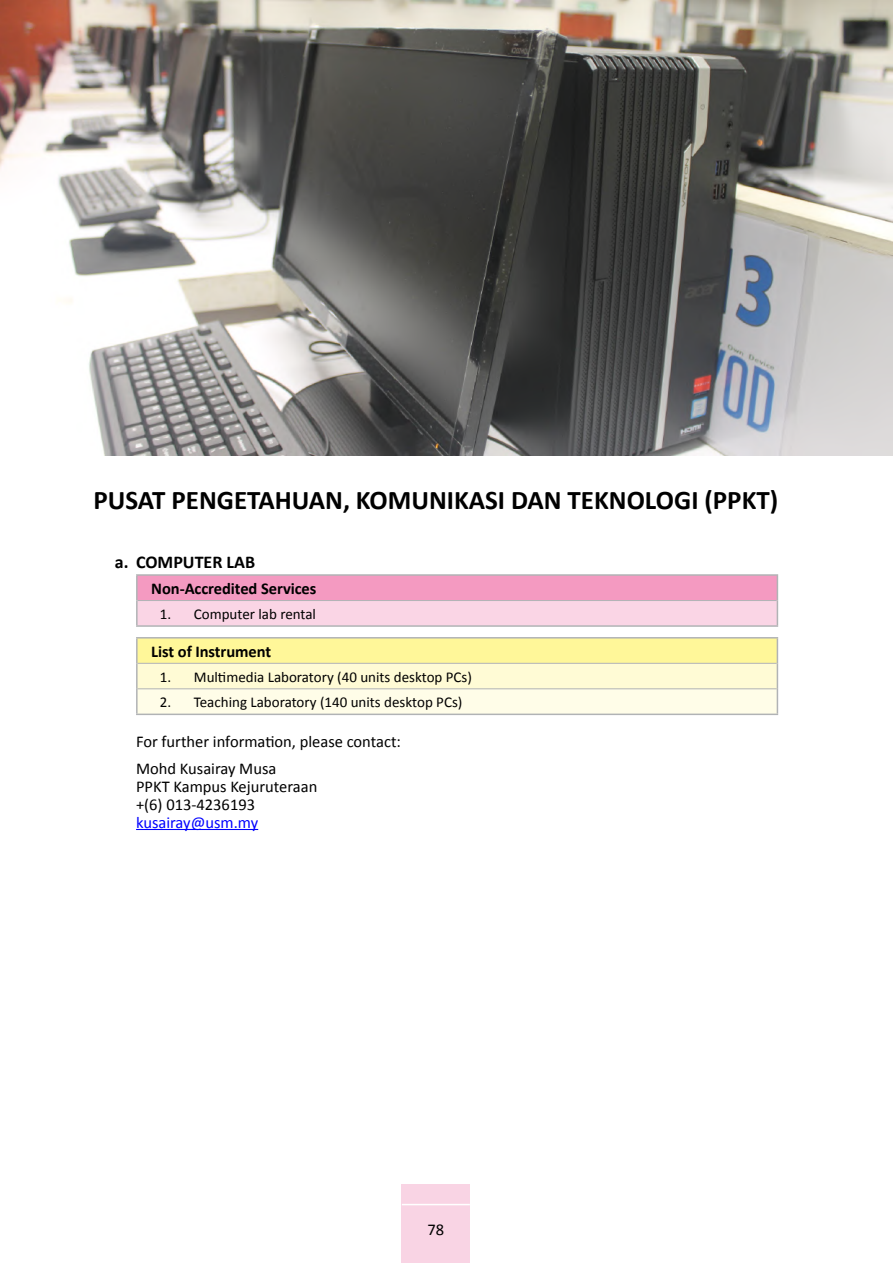
<style>
.page{position:relative;width:893px;height:1263px;background:#fff}
.page>*{position:absolute;margin:0;border:0;box-sizing:border-box;transform-origin:0 0}
.t1{font:700 27px "Calibri";color:#000}
.t2{font:700 18px "Calibri";color:#000}
.t3{font:16.5px/26.5px "Calibri";color:#000}
.t4{font:700 16.5px "Calibri";letter-spacing:-.005em;color:#000}
.t5{font:16.5px "Calibri";color:#00f}
.t6{font:15px "Calibri";color:#000}
</style>
<div class="page">
<div style="left:402px;top:1184px;width:68px;height:79px;background:#f9d4e4"></div>
<hr style="left:402px;top:1204px;width:68px;height:1px;background:#fff">
<hr style="left:136px;top:829px;width:122px;height:1px;background:#00f">
<div style="left:137px;top:575px;width:640px;height:25px;background:#f49ac1"></div>
<div style="left:137px;top:600px;width:640px;height:26px;background:#fad5e5"></div>
<hr style="left:136px;top:574px;width:642px;height:2px;background:#b1b3b5">
<hr style="left:136px;top:576px;width:2px;height:24px;background:#b1b3b5">
<hr style="left:136px;top:600px;width:2px;height:25px;background:#b1b3b5">
<svg style="left:777px;top:576px;width:1px;height:49px"></svg>
<hr style="left:136px;top:625px;width:642px;height:2px;background:#b1b3b5">
<hr style="left:138px;top:600px;width:639px;height:1px;background:#b1b3b5">
<div style="left:137px;top:638px;width:640px;height:25px;background:#fff799"></div>
<div style="left:137px;top:663px;width:640px;height:26px;background:#fffbd5"></div>
<div style="left:137px;top:689px;width:640px;height:25px;background:#fffde8"></div>
<hr style="left:136px;top:637px;width:642px;height:1px;background:#b1b3b5">
<hr style="left:136px;top:638px;width:2px;height:25px;background:#b1b3b5">
<hr style="left:136px;top:663px;width:2px;height:26px;background:#b1b3b5">
<hr style="left:136px;top:689px;width:2px;height:25px;background:#b1b3b5">
<svg style="left:777px;top:638px;width:1px;height:76px"></svg>
<hr style="left:136px;top:714px;width:642px;height:1px;background:#b1b3b5">
<hr style="left:138px;top:663px;width:639px;height:1px;background:#b1b3b5">
<hr style="left:138px;top:688px;width:639px;height:1px;background:#b1b3b5">
<img style="left:0;top:0;width:893px;height:455px">
<h1 class="t1" style="left:94px;top:483px;width:686px">PUSAT PENGETAHUAN, KOMUNIKASI DAN TEKNOLOGI (PPKT)</h1>
<p class="t2" style="left:115px;top:551px;width:142px">a. COMPUTER LAB</p>
<p class="t4" style="left:151px;top:578px;width:167px">Non-Accredited Services</p>
<p class="t6" style="left:160px;top:604px;width:158px">1. Computer lab rental</p>
<p class="t4" style="left:151px;top:641px;width:121px">List of Instrument</p>
<p class="t6" style="left:160px;top:667px;width:314px">1. Multimedia Laboratory (40 units desktop PCs)</p>
<p class="t6" style="left:160px;top:693px;width:304px">2. Teaching Laboratory (140 units desktop PCs)</p>
<p class="t3" style="left:136px;top:728px;width:266px">For further information, please contact:<br>Mohd Kusairay Musa</p>
<p class="t3" style="left:136px;top:777px;width:183px;line-height:18px">PPKT Kampus Kejuruteraan +(6) 013-4236193</p>
<p class="t5" style="left:136px;top:812px;width:124px">kusairay@usm.my</p>
<p class="t3" style="left:427px;top:1216px;width:18px">78</p>
</div>
